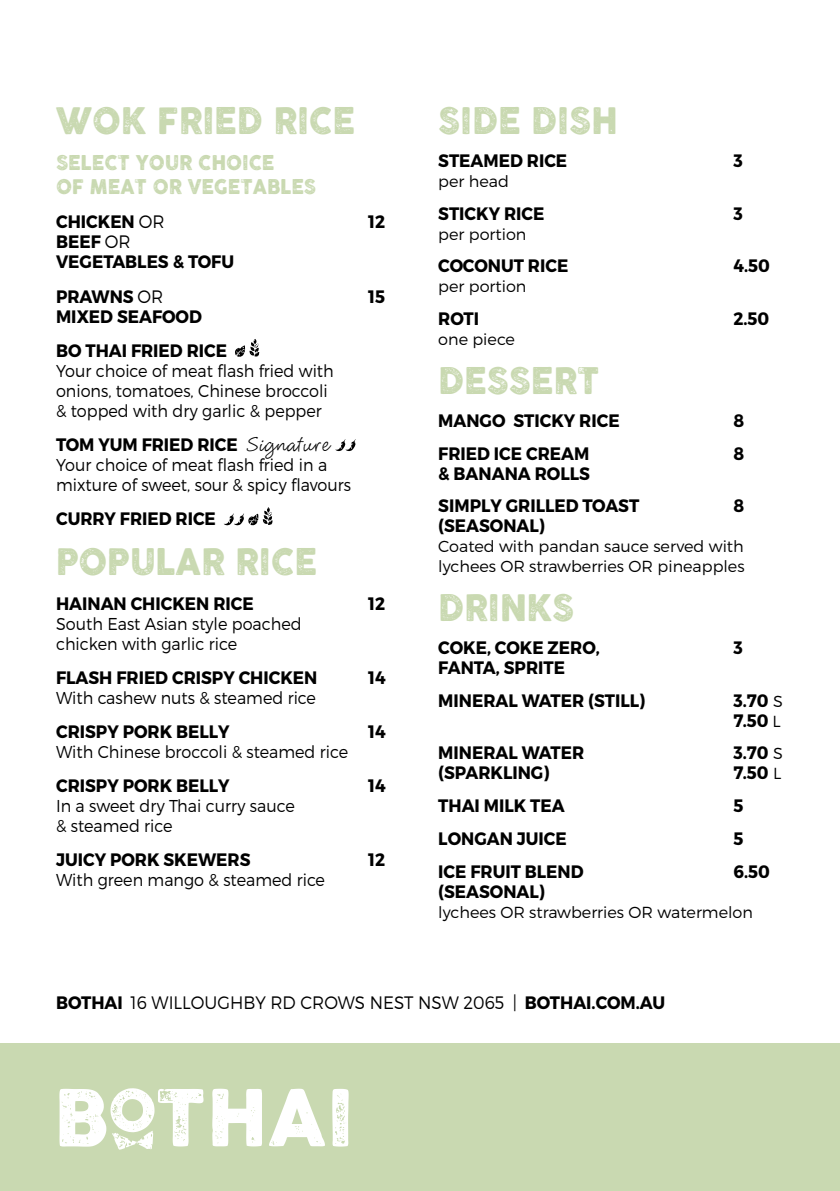
<style>
.page{position:relative;width:840px;height:1191px;background:#fff}
.page>*{position:absolute;margin:0;border:0;box-sizing:border-box;transform-origin:0 0}
.t1{font:36px "COCOGOOSELETTERPRESS";color:#c9d9b1;scale:.93 1}
.t2{font:20px/24px "COCOGOOSELETTERPRESS";color:#c9d9b1;scale:.93 1}
.t3{font:700 18px/32.8px "Montserrat";color:#000;scale:.93 1}
.t4{font:300 18px "Montserrat";color:#000;scale:.93 1}
.t5{font:300 17.2px/20px "Montserrat";color:#000;scale:.93 1}
.t6{font:300 16px/20px "Montserrat";color:#000}
.s1{font-weight:300}
.s2{font-family:"Cluff Hmk";font-weight:400;font-size:20px}
.s3{font-weight:300;font-size:16px}
.s4{font-weight:700}
</style>
<div class="page">
<div style="left:0;top:1043px;width:839px;height:148px;background:#c9d9b1"></div>
<svg style="left:59px;top:1088px;width:144px;height:62px"></svg>
<svg style="left:212px;top:1088px;width:50px;height:58px"></svg>
<svg style="left:269px;top:1088px;width:56px;height:58px"></svg>
<svg style="left:332px;top:1088px;width:16px;height:58px"></svg>
<svg style="left:235px;top:339px;width:24px;height:18px"></svg>
<svg style="left:335px;top:439px;width:20px;height:12px"></svg>
<svg style="left:224px;top:507px;width:48px;height:18px"></svg>
<h1 class="t1" style="left:56px;top:101px;width:323px">WOK FRIED RICE</h1>
<p class="t2" style="left:56px;top:151px;width:281px">SELECT YOUR CHOICE<br>OF MEAT OR VEGETABLES</p>
<p class="t3" style="left:56px;top:206px;width:118px">CHICKEN <span class="s1">OR</span></p>
<p class="t3" style="left:368px;top:206px;width:20px">12</p>
<p class="t3" style="left:56px;top:232px;width:193px;line-height:20px">BEEF <span class="s1">OR<br></span>VEGETABLES &amp; TOFU</p>
<p class="t3" style="left:56px;top:280px;width:117px">PRAWNS <span class="s1">OR</span></p>
<p class="t3" style="left:368px;top:280px;width:20px">15</p>
<p class="t3" style="left:56px;top:299px;width:185px;line-height:34.2px">MIXED SEAFOOD<br>BO THAI FRIED RICE</p>
<p class="t5" style="left:56px;top:360px;width:300px">Your choice of meat flash fried with onions, tomatoes, Chinese broccoli &amp; topped with dry garlic &amp; pepper</p>
<p class="t3" style="left:56px;top:428px;width:294px">TOM YUM FRIED RICE <span class="s2">Signature</span></p>
<p class="t5" style="left:56px;top:455px;width:318px">Your choice of meat flash fried in a mixture of sweet, sour &amp; spicy flavours</p>
<p class="t3" style="left:56px;top:503px;width:173px">CURRY FRIED RICE</p>
<h1 class="t1" style="left:56px;top:542px;width:282px">POPULAR RICE</h1>
<p class="t3" style="left:56px;top:587px;width:214px">HAINAN CHICKEN RICE</p>
<p class="t3" style="left:368px;top:587px;width:20px">12</p>
<p class="t5" style="left:56px;top:613px;width:265px">South East Asian style poached chicken with garlic rice</p>
<p class="t3" style="left:56px;top:661px;width:282px">FLASH FRIED CRISPY CHICKEN</p>
<p class="t3" style="left:368px;top:661px;width:20px">14</p>
<p class="t5" style="left:56px;top:687px;width:281px">With cashew nuts &amp; steamed rice</p>
<p class="t3" style="left:56px;top:715px;width:188px">CRISPY PORK BELLY</p>
<p class="t3" style="left:368px;top:715px;width:20px">14</p>
<p class="t5" style="left:56px;top:741px;width:315px">With Chinese broccoli &amp; steamed rice</p>
<p class="t3" style="left:56px;top:769px;width:188px">CRISPY PORK BELLY</p>
<p class="t3" style="left:368px;top:769px;width:20px">14</p>
<p class="t5" style="left:56px;top:796px;width:258px">In a sweet dry Thai curry sauce &amp; steamed rice</p>
<p class="t3" style="left:56px;top:844px;width:210px">JUICY PORK SKEWERS</p>
<p class="t3" style="left:368px;top:844px;width:20px">12</p>
<p class="t5" style="left:56px;top:870px;width:290px">With green mango &amp; steamed rice</p>
<h1 class="t1" style="left:438px;top:101px;width:195px">SIDE DISH</h1>
<p class="t3" style="left:438px;top:144px;width:140px">STEAMED RICE</p>
<p class="t3" style="left:733px;top:144px;width:12px">3</p>
<p class="t6" style="left:438px;top:171px;width:72px">per head</p>
<p class="t3" style="left:438px;top:197px;width:116px">STICKY RICE</p>
<p class="t3" style="left:733px;top:197px;width:12px">3</p>
<p class="t6" style="left:438px;top:224px;width:90px">per portion</p>
<p class="t3" style="left:438px;top:250px;width:141px">COCONUT RICE</p>
<p class="t3" style="left:733px;top:250px;width:41px">4.50</p>
<p class="t6" style="left:438px;top:276px;width:90px">per portion</p>
<p class="t3" style="left:438px;top:303px;width:45px">ROTI</p>
<p class="t3" style="left:733px;top:303px;width:40px">2.50</p>
<p class="t6" style="left:438px;top:329px;width:78px">one piece</p>
<h1 class="t1" style="left:438px;top:360px;width:175px">DESSERT</h1>
<p class="t3" style="left:438px;top:404px;width:196px">MANGO STICKY RICE</p>
<p class="t3" style="left:733px;top:404px;width:13px">8</p>
<p class="t3" style="left:438px;top:437px;width:164px">FRIED ICE CREAM</p>
<p class="t3" style="left:733px;top:437px;width:13px">8</p>
<p class="t3" style="left:438px;top:457px;width:217px">&amp; BANANA ROLLS<br>SIMPLY GRILLED TOAST</p>
<p class="t3" style="left:733px;top:490px;width:13px">8</p>
<p class="t3" style="left:438px;top:510px;width:116px">(SEASONAL)</p>
<p class="t6" style="left:438px;top:536px;width:308px">Coated with pandan sauce served with lychees OR strawberries OR pineapples</p>
<h1 class="t1" style="left:438px;top:587px;width:148px">DRINKS</h1>
<p class="t3" style="left:438px;top:631px;width:175px">COKE, COKE ZERO,</p>
<p class="t3" style="left:733px;top:631px;width:12px">3</p>
<p class="t3" style="left:438px;top:651px;width:224px">FANTA, SPRITE<br>MINERAL WATER (STILL)</p>
<p class="t3" style="left:733px;top:690px;width:55px;line-height:20px">3.70 <span class="s3">S<br></span>7.50 <span class="s3">L</span></p>
<p class="t3" style="left:438px;top:737px;width:158px">MINERAL WATER</p>
<p class="t3" style="left:733px;top:737px;width:55px">3.70 <span class="s3">S</span></p>
<p class="t3" style="left:438px;top:757px;width:121px">(SPARKLING)</p>
<p class="t3" style="left:733px;top:757px;width:53px">7.50 <span class="s3">L</span></p>
<p class="t3" style="left:438px;top:789px;width:137px">THAI MILK TEA</p>
<p class="t3" style="left:733px;top:789px;width:12px">5</p>
<p class="t3" style="left:438px;top:822px;width:140px">LONGAN JUICE</p>
<p class="t3" style="left:733px;top:822px;width:12px">5</p>
<p class="t3" style="left:438px;top:855px;width:158px">ICE FRUIT BLEND</p>
<p class="t3" style="left:733px;top:855px;width:41px">6.50</p>
<p class="t3" style="left:438px;top:875px;width:116px">(SEASONAL)</p>
<p class="t6" style="left:438px;top:901px;width:316px">lychees OR strawberries OR watermelon</p>
<p class="t4" style="left:56px;top:991px;width:656px"><span class="s4">BOTHAI</span> 16 WILLOUGHBY RD CROWS NEST NSW 2065 | <span class="s4">BOTHAI.COM.AU</span></p>
</div>
